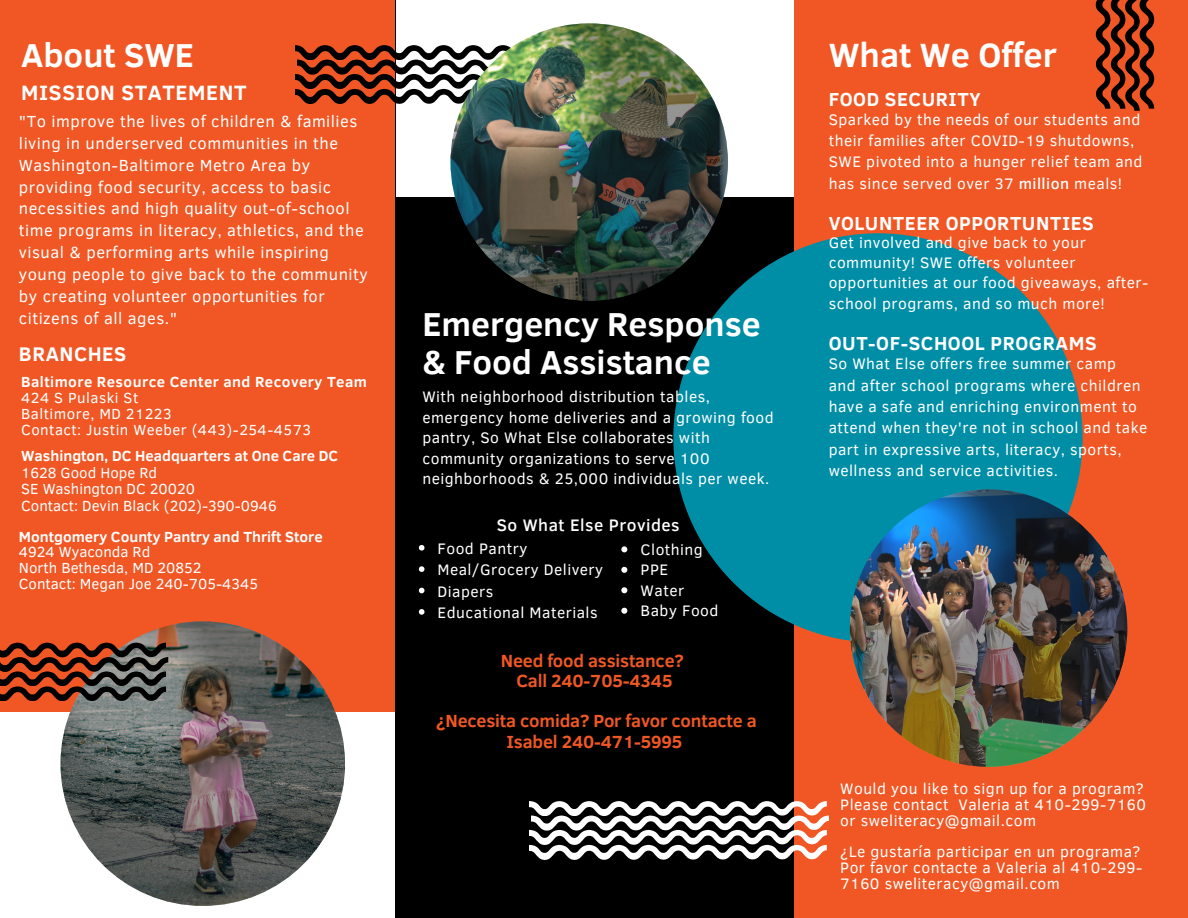
<style>
.page{position:relative;width:1188px;height:918px;background:#f05724}
.page>*{position:absolute;margin:0;border:0;box-sizing:border-box;transform-origin:0 0}
.t1{font:700 34.5px "Clear Sans";color:#fff}
.t2{font:700 34.05px/38px "Clear Sans";color:#fff}
.t3{font:700 21.3px "Clear Sans";letter-spacing:.03em;color:#fff}
.t4{font:700 20.25px "Clear Sans";letter-spacing:.03em;color:#fff}
.t5{font:700 19.35px "Clear Sans";letter-spacing:.03em;color:#fff}
.t6{font:700 18px/20.2px "Clear Sans";letter-spacing:-.01em;color:#f05724;text-align:center}
.t7{font:500 17.1px "Clear Sans";letter-spacing:.03em;color:#fff}
.t8{font:16.5px/21.9px "Clear Sans";letter-spacing:.03em;color:#fff}
.t9{font:15.6px/21.3px "Clear Sans";letter-spacing:.03em;color:#fff}
.t10{font:15px "Clear Sans";color:#fff}
.t11{font:700 15px "Clear Sans";color:#fff}
.t12{font:15px "Clear Sans";letter-spacing:.03em;color:#fff}
.t13{font:700 15px "Clear Sans";letter-spacing:.03em;color:#fff}
.s1{font-weight:500}
</style>
<div class="page">
<div style="left:0;top:712px;width:793px;height:206px;background:#fff"></div>
<div style="left:395px;top:0;width:398px;height:918px;background:#000"></div>
<img style="left:61px;top:621px;width:284px;height:285px;border-radius:50%">
<svg style="left:673px;top:233px;width:410px;height:410px;fill:#008ea6"></svg>
<div style="left:396px;top:0;width:397px;height:197px;background:#fff"></div>
<svg style="left:0;top:643px;width:168px;height:58px"></svg>
<svg style="left:1096px;top:0;width:58px;height:111px"></svg>
<svg style="left:295px;top:45px;width:219px;height:58px"></svg>
<img style="left:451px;top:23px;width:277px;height:278px;border-radius:50%">
<svg style="left:419px;top:545px;width:5px;height:6px"></svg>
<svg style="left:419px;top:566px;width:5px;height:6px"></svg>
<svg style="left:419px;top:588px;width:5px;height:5px"></svg>
<svg style="left:419px;top:609px;width:5px;height:6px"></svg>
<svg style="left:621px;top:546px;width:6px;height:6px"></svg>
<svg style="left:621px;top:567px;width:6px;height:6px"></svg>
<svg style="left:621px;top:587px;width:6px;height:6px"></svg>
<svg style="left:621px;top:608px;width:6px;height:6px"></svg>
<img style="left:850px;top:489px;width:277px;height:278px;border-radius:50%">
<svg style="left:530px;top:801px;width:298px;height:58px"></svg>
<p class="t2" style="left:21px;top:35px;width:174px">About SWE</p>
<p class="t3" style="left:21px;top:77px;width:227px">MISSION STATEMENT</p>
<p class="t8" style="left:19px;top:109px;width:350px">"To improve the lives of children &amp; families living in underserved communities in the Washington-Baltimore Metro Area by providing food security, access to basic necessities and high quality out-of-school time programs in literacy, athletics, and the visual &amp; performing arts while inspiring young people to give back to the community by creating volunteer opportunities for citizens of all ages."</p>
<p class="t4" style="left:19px;top:339px;width:109px">BRANCHES</p>
<p class="t13" style="left:21px;top:371px;width:347px">Baltimore Resource Center and Recovery Team</p>
<p class="t12" style="left:21px;top:387px;width:119px">424 S Pulaski St</p>
<p class="t12" style="left:21px;top:403px;width:152px">Baltimore, MD 21223</p>
<p class="t12" style="left:21px;top:419px;width:291px">Contact: Justin Weeber (443)-254-4573</p>
<p class="t11" style="left:21px;top:445px;width:318px">Washington, DC Headquarters at One Care DC</p>
<p class="t10" style="left:21px;top:461px;width:137px">1628 Good Hope Rd</p>
<p class="t10" style="left:21px;top:478px;width:175px">SE Washington DC 20020</p>
<p class="t10" style="left:21px;top:495px;width:257px">Contact: Devin Black (202)-390-0946</p>
<p class="t11" style="left:19px;top:526px;width:305px">Montgomery County Pantry and Thrift Store</p>
<p class="t10" style="left:19px;top:541px;width:133px">4924 Wyaconda Rd</p>
<p class="t10" style="left:19px;top:557px;width:184px">North Bethesda, MD 20852</p>
<p class="t10" style="left:19px;top:573px;width:241px">Contact: Megan Joe 240-705-4345</p>
<p class="t2" style="left:422px;top:303px;width:340px">Emergency Response &amp; Food Assistance</p>
<p class="t9" style="left:422px;top:386px;width:353px;line-height:20.4px">With neighborhood distribution tables, emergency home deliveries and a growing food pantry, So What Else collaborates with community organizations to serve 100 neighborhoods &amp; 25,000 individuals per week.</p>
<p class="t7" style="left:497px;top:513px;width:184px">So What Else Provides</p>
<p class="t9" style="left:641px;top:538px;width:64px">Clothing</p>
<p class="t9" style="left:641px;top:558px;width:29px">PPE</p>
<p class="t9" style="left:641px;top:579px;width:45px">Water</p>
<p class="t9" style="left:641px;top:599px;width:79px">Baby Food</p>
<p class="t9" style="left:438px;top:537px;width:91px">Food Pantry</p>
<p class="t9" style="left:438px;top:558px;width:167px">Meal/Grocery Delivery</p>
<p class="t9" style="left:438px;top:580px;width:57px">Diapers</p>
<p class="t9" style="left:438px;top:601px;width:162px">Educational Materials</p>
<p class="t6" style="left:501px;top:649px;width:185px">Need food assistance?</p>
<p class="t6" style="left:516px;top:670px;width:158px">Call 240-705-4345</p>
<p class="t6" style="left:436px;top:710px;width:322px">¿Necesita comida? Por favor contacte a<br>Isabel 240-471-5995</p>
<p class="t1" style="left:829px;top:30px;width:230px">What We Offer</p>
<p class="t5" style="left:829px;top:85px;width:153px">FOOD SECURITY</p>
<p class="t9" style="left:829px;top:108px;width:315px">Sparked by the needs of our students and their families after COVID-19 shutdowns, SWE pivoted into a hunger relief team and has since served over 37 <span class="s1">million</span> meals!</p>
<p class="t5" style="left:829px;top:209px;width:267px">VOLUNTEER OPPORTUNTIES</p>
<p class="t9" style="left:829px;top:231px;width:321px;line-height:20.4px">Get involved and give back to your community! SWE offers volunteer opportunities at our food giveaways, after&shy;school programs, and so much more!</p>
<p class="t5" style="left:829px;top:329px;width:270px">OUT-OF-SCHOOL PROGRAMS</p>
<p class="t9" style="left:829px;top:352px;width:320px">So What Else offers free summer camp<br>and after school programs where children have a safe and enriching environment to attend when they're not in school and take part in expressive arts, literacy, sports, wellness and service activities.</p>
<p class="t9" style="left:840px;top:780px;width:307px;line-height:15.8px">Would you like to sign up for a program?<br>Please contact Valeria at 410-299-7160 or sweliteracy@gmail.com</p>
<p class="t9" style="left:840px;top:843px;width:304px;line-height:15.8px;text-align:justify">¿Le gustaría participar en un programa?<br>Por favor contacte a Valeria al 410-299- 7160 sweliteracy@gmail.com</p>
</div>
